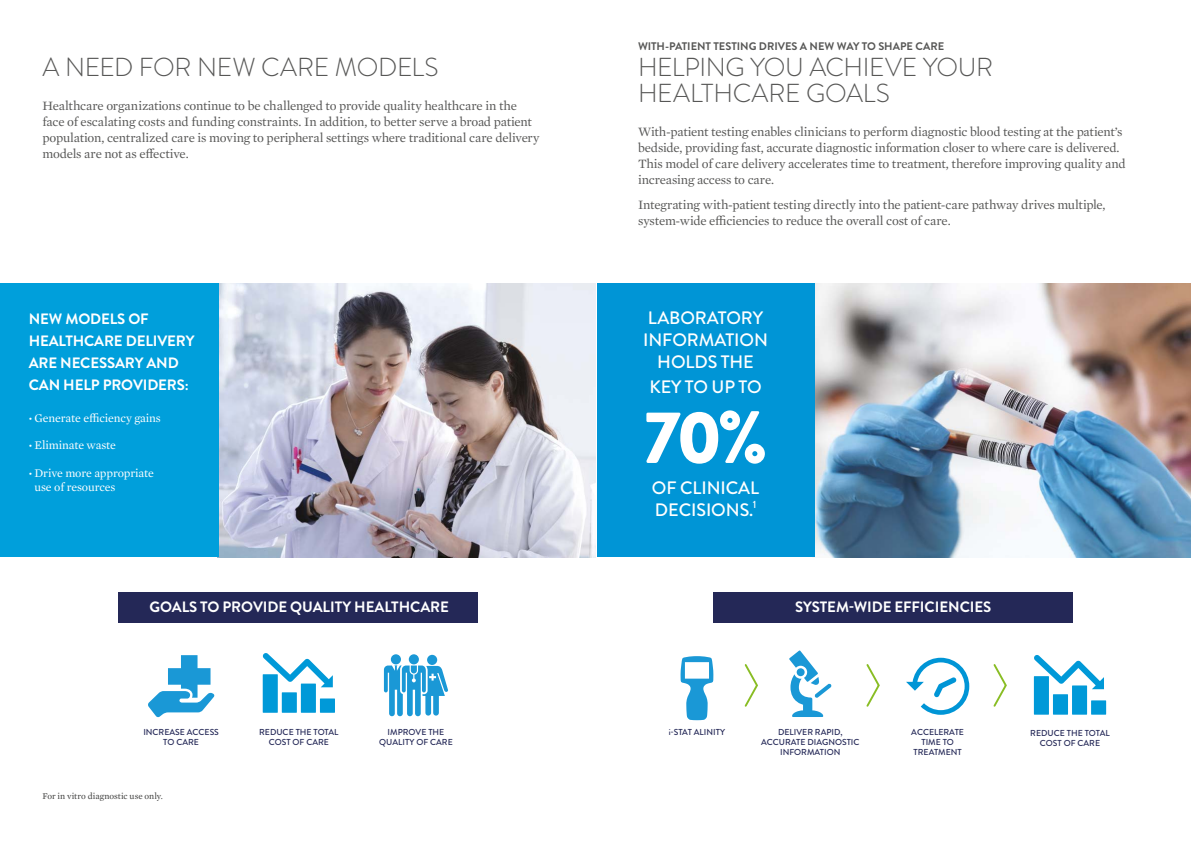
<style>
.page{position:relative;width:1191px;height:842px;background:#fff}
.page>*{position:absolute;margin:0;border:0;box-sizing:border-box;transform-origin:0 0}
.t1{font:900 74px "Brandon Grotesque";color:#fff}
.t2{font:300 26px/26px "Brandon Grotesque";letter-spacing:-.01em;color:#575756}
.t3{font:500 18px/22px "Brandon Grotesque";letter-spacing:-.005em;color:#fff;text-align:center}
.t4{font:700 15px/22px "Brandon Grotesque";letter-spacing:-.01em;color:#fff}
.t5{font:13px/16px "Mercury Text G1";letter-spacing:-.015em;color:#575756}
.t6{font:12px/14px "Mercury Text G1";letter-spacing:-.01em;color:#fff}
.t7{font:700 11px "Brandon Grotesque";letter-spacing:-.005em;color:#575756}
.t8{font:9px "Mercury Text G1";color:#3c3c3b}
.t9{font:500 8.6px/9.6px "Brandon Grotesque";color:#242857;text-align:center}
.s1{font-family:"Brandon Grotesque";font-size:10px}
</style>
<div class="page">
<img style="left:218px;top:284px;width:377px;height:273px">
<img style="left:814px;top:284px;width:377px;height:273px">
<div style="left:0;top:284px;width:218px;height:273px;background:#009fdb"></div>
<div style="left:597px;top:284px;width:217px;height:273px;background:#0095d6"></div>
<div style="left:118px;top:592px;width:359px;height:31px;background:#242857"></div>
<svg style="left:148px;top:655px;width:67px;height:62px"></svg>
<svg style="left:262px;top:653px;width:71px;height:34px"></svg>
<div style="left:263px;top:674px;width:15px;height:39px;background:#0099d8"></div>
<div style="left:282px;top:692px;width:15px;height:21px;background:#0099d8"></div>
<div style="left:301px;top:683px;width:15px;height:30px;background:#0099d8"></div>
<div style="left:320px;top:698px;width:15px;height:15px;background:#0099d8"></div>
<div style="left:427px;top:655px;width:10px;height:10px;background:#1a98d6;border-radius:50%"></div>
<div style="left:409px;top:654px;width:10px;height:10px;background:#1a98d6;border-radius:50%"></div>
<div style="left:391px;top:654px;width:10px;height:10px;background:#1a98d6;border-radius:50%"></div>
<svg style="left:384px;top:665px;width:64px;height:51px"></svg>
<div style="left:713px;top:592px;width:360px;height:31px;background:#242857"></div>
<svg style="left:789px;top:650px;width:42px;height:67px"></svg>
<svg style="left:866px;top:664px;width:14px;height:43px"></svg>
<svg style="left:993px;top:664px;width:14px;height:43px"></svg>
<svg style="left:906px;top:658px;width:63px;height:57px"></svg>
<svg style="left:1033px;top:655px;width:71px;height:34px"></svg>
<div style="left:1034px;top:676px;width:15px;height:39px;background:#0099d8"></div>
<div style="left:1053px;top:694px;width:15px;height:21px;background:#0099d8"></div>
<div style="left:1072px;top:685px;width:15px;height:30px;background:#0099d8"></div>
<div style="left:1091px;top:700px;width:15px;height:15px;background:#0099d8"></div>
<svg style="left:680px;top:656px;width:33px;height:64px"></svg>
<svg style="left:744px;top:664px;width:14px;height:43px"></svg>
<h2 class="t2" style="left:43px;top:54px;width:397px">A NEED FOR NEW CARE MODELS</h2>
<p class="t5" style="left:43px;top:97px;width:498px">Healthcare organizations continue to be challenged to provide quality healthcare in the face of escalating costs and funding constraints. In addition, to better serve a broad patient population, centralized care is moving to peripheral settings where traditional care delivery models are not as effective.</p>
<p class="t7" style="left:638px;top:39px;width:307px">WITH-PATIENT TESTING DRIVES A NEW WAY TO SHAPE CARE</p>
<h2 class="t2" style="left:638px;top:54px;width:356px">HELPING YOU ACHIEVE YOUR<br>HEALTHCARE GOALS</h2>
<p class="t5" style="left:638px;top:123px;width:489px">With-patient testing enables clinicians to perform diagnostic blood testing at the patient’s bedside, providing fast, accurate diagnostic information closer to where care is delivered.<br>This model of care delivery accelerates time to treatment, therefore improving quality and increasing access to care.</p>
<p class="t5" style="left:638px;top:196px;width:469px">Integrating with-patient testing directly into the patient-care pathway drives multiple, system-wide efficiencies to reduce the overall cost of care.</p>
<p class="t4" style="left:29px;top:308px;width:167px">NEW MODELS OF<br>HEALTHCARE DELIVERY<br>ARE NECESSARY AND<br>CAN HELP PROVIDERS:</p>
<p class="t6" style="left:29px;top:410px;width:134px"><span class="s1">•</span> Generate efficiency gains</p>
<p class="t6" style="left:29px;top:438px;width:89px"><span class="s1">•</span> Eliminate waste</p>
<p class="t6" style="left:35px;top:465px;width:121px;text-indent:-6px"><span class="s1">•</span> Drive more appropriate use of resources</p>
<h3 class="t3" style="left:643px;top:307px;width:126px">LABORATORY<br>INFORMATION<br>HOLDS THE</h3>
<h3 class="t3" style="left:649px;top:376px;width:114px">KEY TO UP TO</h3>
<h1 class="t1" style="left:644px;top:385px;width:125px">70%</h1>
<h3 class="t3" style="left:652px;top:477px;width:109px;text-align:left">OF CLINICAL<br>DECISIONS.<sup>1</sup></h3>
<p class="t4" style="left:149px;top:596px;width:301px">GOALS TO PROVIDE QUALITY HEALTHCARE</p>
<p class="t4" style="left:795px;top:596px;width:198px">SYSTEM-WIDE EFFICIENCIES</p>
<p class="t9" style="left:259px;top:727px;width:81px">REDUCE THE TOTAL<br>COST OF CARE</p>
<p class="t9" style="left:379px;top:728px;width:75px">IMPROVE THE<br>QUALITY OF CARE</p>
<p class="t9" style="left:143px;top:728px;width:77px">INCREASE ACCESS<br>TO CARE</p>
<p class="t9" style="left:392px;top:727px;width:77px">INCREASE ACCESS<br>T CARE</p>
<p class="t9" style="left:275px;top:728px;width:75px">IMPROVE HE<br>QUALITY OF CARE</p>
<p class="t9" style="left:114px;top:728px;width:81px">REDUCE THE TOTAL</p>
<p class="t9" style="left:247px;top:728px;width:77px">INCREASE ACCESS<br>TO CARE</p>
<p class="t9" style="left:668px;top:728px;width:58px">i-STAT ALINITY</p>
<p class="t9" style="left:761px;top:728px;width:100px">DELIVER RAPID,<br>ACCURATE DIAGNOSTIC<br>INFORMATION</p>
<p class="t9" style="left:911px;top:728px;width:54px">ACCELERATE<br>TIME TO<br>TREATMENT</p>
<p class="t9" style="left:1030px;top:728px;width:81px">REDUCE THE TOTAL<br>COST OF CARE</p>
<p class="t8" style="left:43px;top:790px;width:122px">For in vitro diagnostic use only.</p>
</div>
